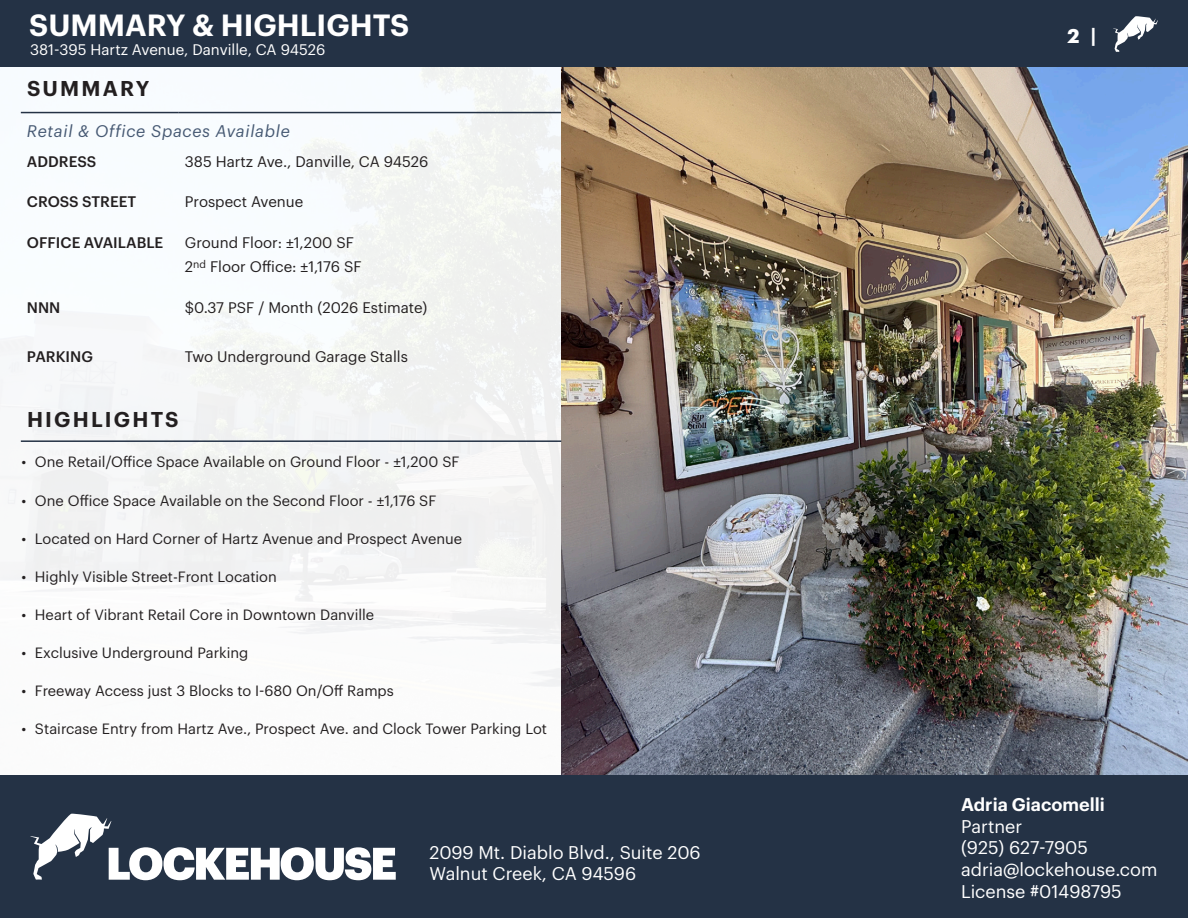
<style>
.page{position:relative;width:1188px;height:918px;background:#fff}
.page>*{position:absolute;margin:0;border:0;box-sizing:border-box;transform-origin:0 0}
.Header_Title{font:600 30px "Graphik";color:#fff}
.t1{font:600 21px "Graphik";letter-spacing:.105em;color:#231f20}
.t2{font:700 19.5px "Graphik";color:#fff}
.t3{font:18px/21.6px "Graphik";color:#fff}
.t4{font:600 18px "Graphik";color:#fff}
.t5{font:italic 16.5px "Graphik";letter-spacing:.04em;color:#465973}
.t6{font:15px "Graphik";color:#231f20}
.t7{font:500 15px "Graphik";color:#231f20}
.t8{font:15px "Graphik";color:#fff}
.t9{font:14.7px "Graphik";color:#231f20}
</style>
<div class="page">
<img style="left:0;top:67px;width:561px;height:709px">
<hr style="left:21px;top:112px;width:158px;height:1px;background:#243245">
<hr style="left:179px;top:112px;width:382px;height:1px;background:#243245">
<img style="left:561px;top:67px;width:627px;height:709px">
<hr style="left:21px;top:440px;width:540px;height:2px;background:#243245">
<div style="left:0;top:0;width:1188px;height:67px;background:#243245"></div>
<svg style="left:1113px;top:16px;width:45px;height:36px"></svg>
<div style="left:0;top:776px;width:1188px;height:142px;background:#243245"></div>
<svg style="left:30px;top:813px;width:366px;height:67px"></svg>
<p class="Header_Title" style="left:29px;top:2px;width:382px">SUMMARY &amp; HIGHLIGHTS</p>
<p class="t8" style="left:30px;top:38px;width:297px">381-395 Hartz Avenue, Danville, CA 94526</p>
<p class="t1" style="left:27px;top:72px;width:124px">SUMMARY</p>
<p class="t5" style="left:27px;top:119px;width:264px">Retail &amp; Office Spaces Available</p>
<p class="t7" style="left:27px;top:150px;width:71px">ADDRESS</p>
<p class="t6" style="left:185px;top:150px;width:245px">385 Hartz Ave., Danville, CA 94526</p>
<p class="t7" style="left:27px;top:191px;width:111px">CROSS STREET</p>
<p class="t6" style="left:185px;top:191px;width:120px">Prospect Avenue</p>
<p class="t7" style="left:27px;top:231px;width:138px">OFFICE AVAILABLE</p>
<p class="t6" style="left:185px;top:231px;width:171px">Ground Floor: ±1,200 SF</p>
<p class="t6" style="left:185px;top:256px;width:178px">2<sup>nd</sup> Floor Office: ±1,176 SF</p>
<p class="t7" style="left:27px;top:296px;width:35px">NNN</p>
<p class="t6" style="left:185px;top:297px;width:244px">$0.37 PSF / Month (2026 Estimate)</p>
<p class="t7" style="left:27px;top:345px;width:68px">PARKING</p>
<p class="t6" style="left:185px;top:345px;width:225px">Two Underground Garage Stalls</p>
<p class="t1" style="left:27px;top:403px;width:153px">HIGHLIGHTS</p>
<p class="t9" style="left:21px;top:451px;width:440px">• One Retail/Office Space Available on Ground Floor - ±1,200 SF</p>
<p class="t9" style="left:21px;top:489px;width:416px">• One Office Space Available on the Second Floor - ±1,176 SF</p>
<p class="t9" style="left:21px;top:527px;width:442px">• Located on Hard Corner of Hartz Avenue and Prospect Avenue</p>
<p class="t9" style="left:21px;top:565px;width:257px">• Highly Visible Street-Front Location</p>
<p class="t9" style="left:21px;top:604px;width:354px">• Heart of Vibrant Retail Core in Downtown Danville</p>
<p class="t9" style="left:21px;top:642px;width:228px">• Exclusive Underground Parking</p>
<p class="t9" style="left:21px;top:680px;width:374px">• Freeway Access just 3 Blocks to I-680 On/Off Ramps</p>
<p class="t9" style="left:21px;top:718px;width:527px">• Staircase Entry from Hartz Ave., Prospect Ave. and Clock Tower Parking Lot</p>
<p class="t3" style="left:430px;top:840px;width:273px">2099 Mt. Diablo Blvd., Suite 206<br>Walnut Creek, CA 94596</p>
<h3 class="t2" style="left:1067px;top:21px;width:30px">2 |</h3>
<p class="t4" style="left:961px;top:791px;width:145px">Adria Giacomelli</p>
<p class="t3" style="left:961px;top:814px;width:198px">Partner<br>(925) 627-7905 adria@lockehouse.com<br>License #01498795</p>
</div>
